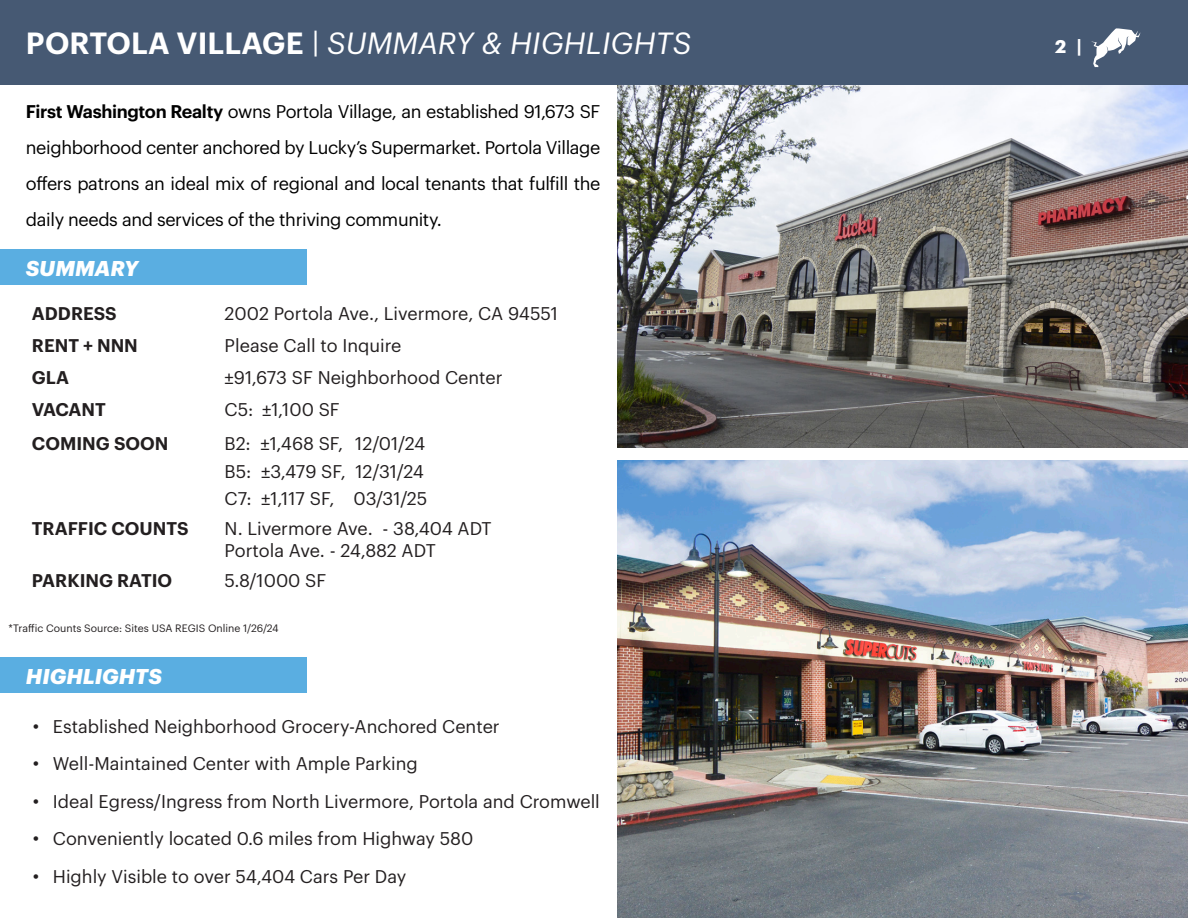
<style>
.page{position:relative;width:1188px;height:918px;background:#fff}
.page>*{position:absolute;margin:0;border:0;box-sizing:border-box;transform-origin:0 0}
.t1{font:italic 30px "Graphik";letter-spacing:.005em;color:#fff}
.t2{font:italic 700 21px "Graphik";color:#fff}
.Table__Text-Left_Align{font:18px/27.6px "Graphik";color:#231f20}
.Table__Bullet_Text{font:18px/36px "Graphik";letter-spacing:-.02em;color:#000;text-align:justify}
.Table__Text-Left_Align-2{font:600 18px "Graphik";color:#231f20}
.t3{font:700 18px "Graphik";color:#fff}
.t4{font:10.5px "Graphik";color:#231f20}
.s1{font-weight:600;font-style:normal}
.s2{font-weight:600}
.s3{font-family:"Arial"}
</style>
<div class="page">
<div style="left:0;top:657px;width:307px;height:36px;background:#5aaee1"></div>
<div style="left:0;top:249px;width:307px;height:36px;background:#5aaee1"></div>
<img style="left:618px;top:461px;width:570px;height:457px">
<img style="left:618px;top:84px;width:570px;height:363px">
<div style="left:0;top:0;width:1188px;height:84px;background:#465973"></div>
<svg style="left:1091px;top:28px;width:49px;height:39px"></svg>
<p class="t1" style="left:26px;top:20px;width:667px"><span class="s1">PORTOLA VILLAGE</span> | SUMMARY &amp; HIGHLIGHTS</p>
<p class="t3" style="left:1055px;top:33px;width:28px">2 |</p>
<p class="Table__Bullet_Text" style="left:26px;top:92px;width:576px"><span class="s2">First Washington Realty</span> owns Portola Village, an established 91,673 SF neighborhood center anchored by Lucky’s Supermarket. Portola Village offers patrons an ideal mix of regional and local tenants that fulfill the daily needs and services of the thriving community.</p>
<p class="t2" style="left:26px;top:252px;width:114px">SUMMARY</p>
<p class="Table__Text-Left_Align-2" style="left:32px;top:299px;width:86px">ADDRESS</p>
<p class="Table__Text-Left_Align" style="left:225px;top:298px;width:335px">2002 Portola Ave., Livermore, CA 94551</p>
<p class="Table__Text-Left_Align-2" style="left:32px;top:331px;width:108px">RENT + NNN</p>
<p class="Table__Text-Left_Align" style="left:225px;top:330px;width:178px">Please Call to Inquire</p>
<p class="Table__Text-Left_Align-2" style="left:32px;top:364px;width:39px">GLA</p>
<p class="Table__Text-Left_Align" style="left:225px;top:362px;width:279px">±91,673 SF Neighborhood Center</p>
<p class="Table__Text-Left_Align-2" style="left:32px;top:396px;width:76px">VACANT</p>
<p class="Table__Text-Left_Align" style="left:225px;top:394px;width:117px">C5: ±1,100 SF</p>
<p class="Table__Text-Left_Align-2" style="left:32px;top:430px;width:138px">COMING SOON</p>
<p class="Table__Text-Left_Align" style="left:225px;top:428px;width:204px">B2: ±1,468 SF, 12/01/24<br>B5: ±3,479 SF, 12/31/24<br>C7: ±1,117 SF, 03/31/25</p>
<p class="Table__Text-Left_Align-2" style="left:32px;top:515px;width:158px">TRAFFIC COUNTS</p>
<p class="Table__Text-Left_Align" style="left:225px;top:513px;width:269px">N. Livermore Ave. - 38,404 ADT</p>
<p class="Table__Text-Left_Align" style="left:225px;top:535px;width:213px">Portola Ave. - 24,882 ADT</p>
<p class="Table__Text-Left_Align-2" style="left:32px;top:566px;width:142px">PARKING RATIO</p>
<p class="Table__Text-Left_Align" style="left:225px;top:565px;width:103px">5.8/1000 SF</p>
<p class="t4" style="left:9px;top:621px;width:272px">*Traffic Counts Source: Sites USA REGIS Online 1/26/24</p>
<p class="t2" style="left:26px;top:660px;width:138px">HIGHLIGHTS</p>
<p class="Table__Text-Left_Align" style="left:33px;top:711px;width:469px"><span class="s3">•</span> Established Neighborhood Grocery-Anchored Center</p>
<p class="Table__Text-Left_Align" style="left:33px;top:748px;width:387px"><span class="s3">•</span> Well-Maintained Center with Ample Parking</p>
<p class="Table__Text-Left_Align" style="left:33px;top:786px;width:569px"><span class="s3">•</span> Ideal Egress/Ingress from North Livermore, Portola and Cromwell</p>
<p class="Table__Text-Left_Align" style="left:33px;top:823px;width:442px"><span class="s3">•</span> Conveniently located 0.6 miles from Highway 580</p>
<p class="Table__Text-Left_Align" style="left:33px;top:861px;width:375px"><span class="s3">•</span> Highly Visible to over 54,404 Cars Per Day</p>
</div>
